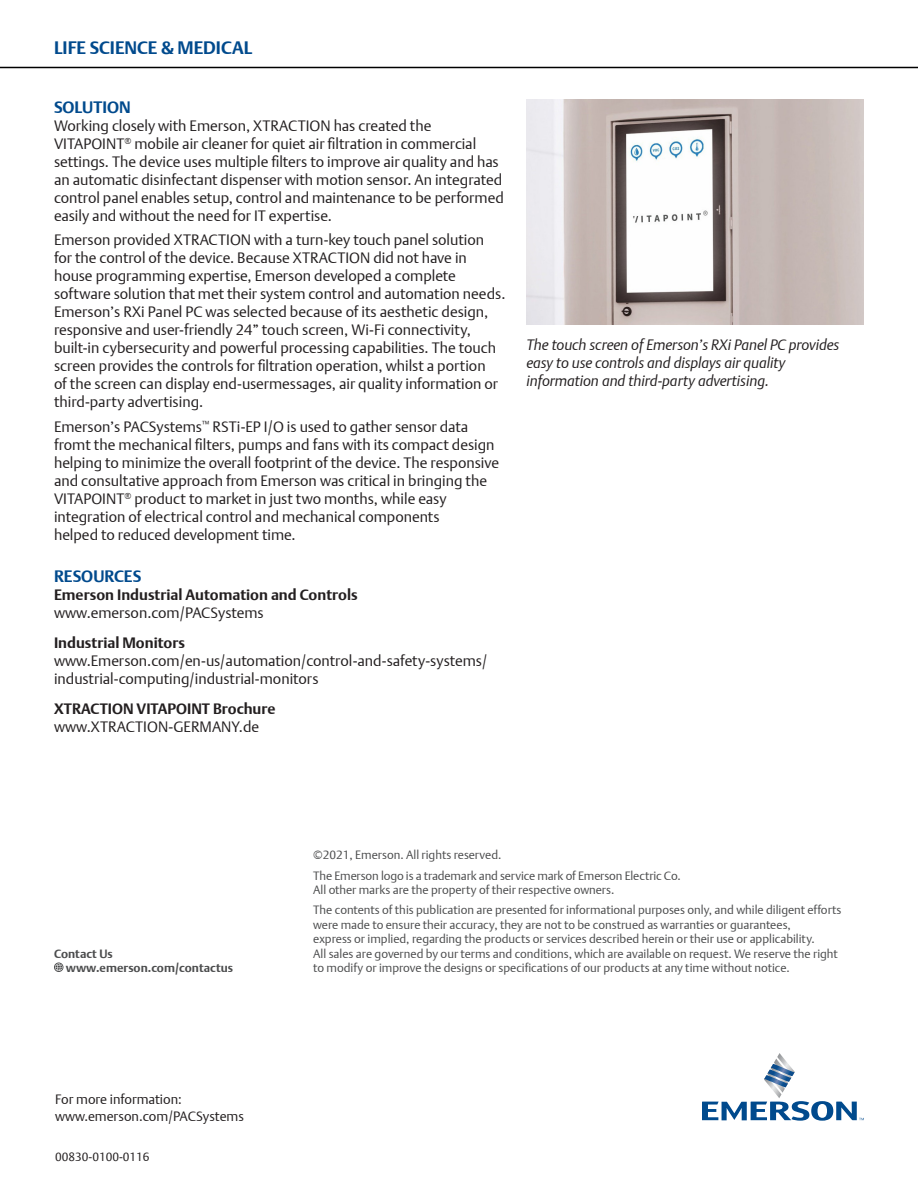
<style>
.page{position:relative;width:918px;height:1188px;background:#fff}
.page>*{position:absolute;margin:0;border:0;box-sizing:border-box;transform-origin:0 0}
.t1{font:700 18px "DTL Argo T";color:#004a8d}
.Body_sections{font:700 16.5px "DTL Argo T";color:#004a8d}
.Body_sections-2{font:15px/18px "DTL Argo T Light";color:#231f20}
.Blue_Quote_-_Positio{font:italic 15px/18px "DTL Argo T Light";letter-spacing:-.005em;color:#231f20}
.Body{font:15px/18px "DTL Argo T Light";color:#231f20}
.Body-2{font:700 15px/18px "DTL Argo T";color:#231f20}
.t2{font:13.5px/16.2px "DTL Argo T Light";color:#231f20}
.t3{font:12px/14.4px "DTL Argo T Light";color:#4b4c4d}
.t4{font:700 12px/14.4px "DTL Argo T";color:#4b4c4d}
.t5{font:12px "DTL Argo T Light";color:#231f20}
.s1{font-family:"DTL Argo T Light";font-weight:400}
.s2{font-family:"DTL Argo T";font-weight:700}
</style>
<div class="page">
<svg style="left:702px;top:1053px;width:162px;height:68px"></svg>
<hr style="left:0;top:67px;width:918px;height:1px;background:#000">
<svg style="left:54px;top:962px;width:10px;height:10px"></svg>
<img style="left:526px;top:100px;width:338px;height:225px">
<p class="t1" style="left:54px;top:37px;width:200px">LIFE SCIENCE &amp; MEDICAL</p>
<p class="Body_sections" style="left:54px;top:97px;width:78px">SOLUTION</p>
<p class="Body_sections-2" style="left:54px;top:116px;width:452px">Working closely with Emerson, XTRACTION has created the VITAPOINT<sup>®</sup> mobile air cleaner for quiet air filtration in commercial settings. The device uses multiple filters to improve air quality and has an automatic disinfectant dispenser with motion sensor. An integrated control panel enables setup, control and maintenance to be performed easily and without the need for IT expertise.</p>
<p class="Body_sections-2" style="left:54px;top:231px;width:453px">Emerson provided XTRACTION with a turn-key touch panel solution for the control of the device. Because XTRACTION did not have in house programming expertise, Emerson developed a complete software solution that met their system control and automation needs.<br>Emerson’s RXi Panel PC was selected because of its aesthetic design, responsive and user-friendly 24” touch screen, Wi-Fi connectivity, built-in cybersecurity and powerful processing capabilities. The touch screen provides the controls for filtration operation, whilst a portion<br>of the screen can display end-usermessages, air quality information or third-party advertising.</p>
<p class="Body_sections-2" style="left:54px;top:418px;width:447px">Emerson’s PACSystems<sup>™</sup> RSTi-EP I/O is used to gather sensor data fromt the mechanical filters, pumps and fans with its compact design helping to minimize the overall footprint of the device. The responsive and consultative approach from Emerson was critical in bringing the VITAPOINT<sup>®</sup> product to market in just two months, while easy integration of electrical control and mechanical components<br>helped to reduced development time.</p>
<p class="Body_sections" style="left:54px;top:566px;width:89px">RESOURCES</p>
<p class="Body-2" style="left:54px;top:585px;width:305px">Emerson Industrial Automation and Controls <span class="s1">www.emerson.com/PACSystems</span></p>
<p class="Body" style="left:54px;top:633px;width:435px"><span class="s2">Industrial Monitors </span>www.Emerson.com/en-us/automation/control-and-safety-systems/ industrial-computing/industrial-monitors</p>
<p class="Body-2" style="left:54px;top:699px;width:223px">XTRACTION VITAPOINT Brochure <span class="s1">www.XTRACTION-GERMANY.de</span></p>
<p class="Blue_Quote_-_Positio" style="left:526px;top:336px;width:314px">The touch screen of Emerson’s RXi Panel PC provides easy to use controls and displays air quality</p>
<p class="Blue_Quote_-_Positio" style="left:526px;top:372px;width:244px">information and third-party advertising.</p>
<p class="t4" style="left:66px;top:946px;width:169px;text-indent:-12px">Contact Us www.emerson.com/contactus</p>
<p class="t2" style="left:55px;top:1091px;width:190px">For more information: www.emerson.com/PACSystems</p>
<p class="t5" style="left:55px;top:1150px;width:96px">00830-0100-0116</p>
<p class="t3" style="left:313px;top:845px;width:369px;line-height:20.4px">©2021, Emerson. All rights reserved.<br>The Emerson logo is a trademark and service mark of Emerson Electric Co.</p>
<p class="t3" style="left:313px;top:879px;width:530px;line-height:20.4px">All other marks are the property of their respective owners.<br>The contents of this publication are presented for informational purposes only, and while diligent efforts</p>
<p class="t3" style="left:313px;top:917px;width:526px">were made to ensure their accuracy, they are not to be construed as warranties or guarantees,<br>express or implied, regarding the products or services described herein or their use or applicability.<br>All sales are governed by our terms and conditions, which are available on request. We reserve the right to modify or improve the designs or specifications of our products at any time without notice.</p>
</div>
